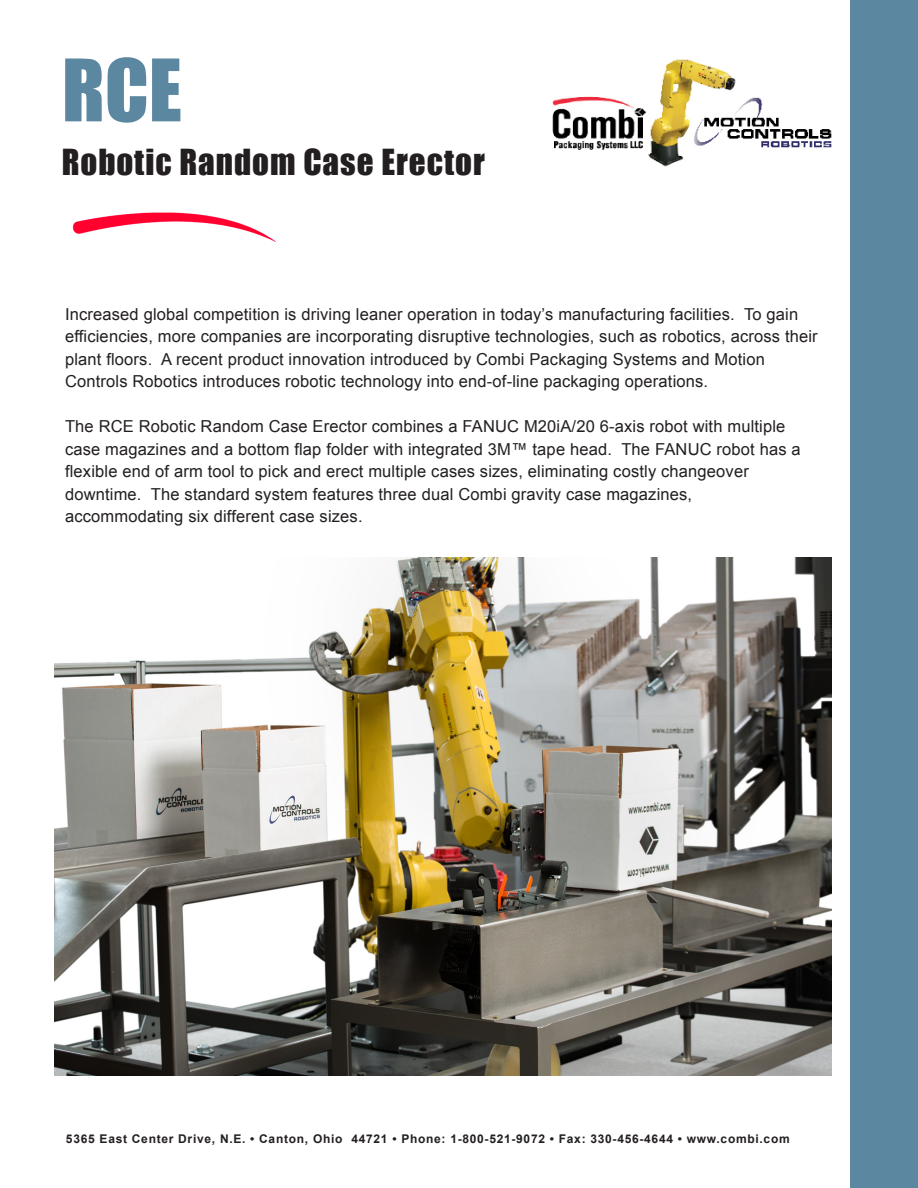
<style>
.page{position:relative;width:918px;height:1188px;background:#fff}
.page>*{position:absolute;margin:0;border:0;box-sizing:border-box;transform-origin:0 0}
.t1{font:79.5px "Impact";color:#5c87a1}
.t2{font:33px "Impact";letter-spacing:.03em;color:#231f20}
.t3{font:16.5px/22.5px "Arial";letter-spacing:.01em;color:#231f20}
.t4{font:700 12px "Arial";letter-spacing:.06em;color:#231f20}
</style>
<div class="page">
<div style="left:850px;top:0;width:68px;height:1188px;background:#5c87a1"></div>
<img style="left:72px;top:212px;width:204px;height:30px">
<img style="left:552px;top:59px;width:280px;height:108px">
<img style="left:54px;top:557px;width:778px;height:518px">
<p class="t1" style="left:62px;top:28px;width:121px">RCE</p>
<p class="t2" style="left:62px;top:136px;width:425px">Robotic Random Case Erector</p>
<p class="t3" style="left:65px;top:303px;width:754px">Increased global competition is driving leaner operation in today’s manufacturing facilities. To gain efficiencies, more companies are incorporating disruptive technologies, such as robotics, across their plant floors. A recent product innovation introduced by Combi Packaging Systems and Motion</p>
<p class="t3" style="left:65px;top:371px;width:645px">Controls Robotics introduces robotic technology into end-of-line packaging operations.</p>
<p class="t3" style="left:65px;top:416px;width:737px">The RCE Robotic Random Case Erector combines a FANUC M20iA/20 6-axis robot with multiple case magazines and a bottom flap folder with integrated 3M™ tape head. The FANUC robot has a flexible end of arm tool to pick and erect multiple cases sizes, eliminating costly changeover downtime. The standard system features three dual Combi gravity case magazines,</p>
<p class="t3" style="left:65px;top:506px;width:299px">accommodating six different case sizes.</p>
<p class="t4" style="left:66px;top:1131px;width:725px">5365 East Center Drive, N.E. • Canton, Ohio 44721 • Phone: 1-800-521-9072 • Fax: 330-456-4644 • www.combi.com</p>
</div>
